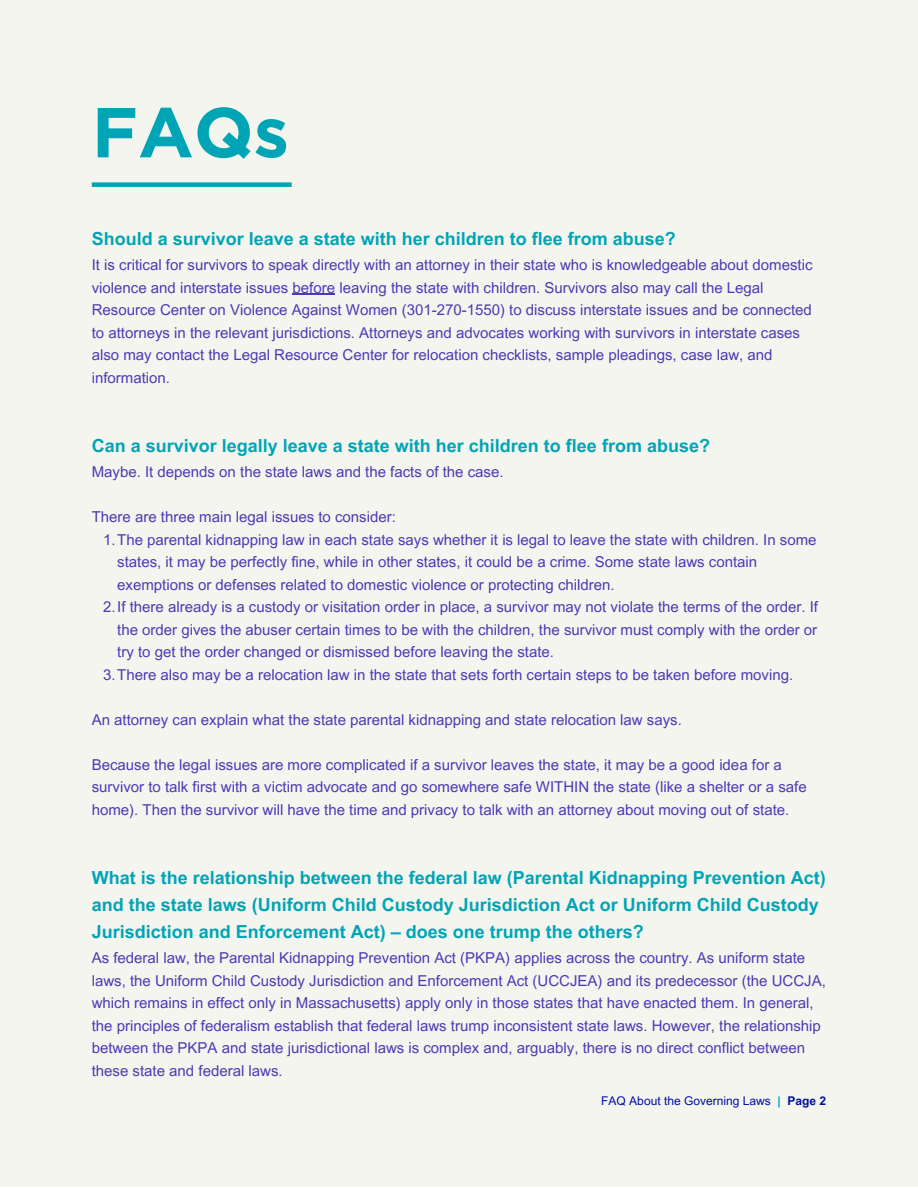
<style>
.page{position:relative;width:918px;height:1188px;background:#fff}
.page>*{position:absolute;margin:0;border:0;box-sizing:border-box;transform-origin:0 0}
.t1{font:700 70.5px "Gotham";color:#00a5b5}
.t2{font:700 18px/27px "Arial MT Pro";color:#00a5b5}
.t3{font:15px/22.5px "Arial MT Pro";color:#4b39b5}
.t4{font:12px "Arial MT Pro";color:#000f9f}
.s1{font-weight:700;color:#00a5b5}
.s2{font-weight:700}
</style>
<div class="page">
<div style="left:0;top:0;width:918px;height:1187px;background:#f5f5ef"></div>
<hr style="left:293px;top:294px;width:42px;height:1px;background:#4b39b5">
<div style="left:92px;top:182px;width:200px;height:5px;background:#00a5b5"></div>
<h1 class="t1" style="left:92px;top:86px;width:199px">FAQs</h1>
<p class="t2" style="left:92px;top:226px;width:586px">Should a survivor leave a state with her children to flee from abuse?</p>
<p class="t3" style="left:92px;top:254px;width:722px">It is critical for survivors to speak directly with an attorney in their state who is knowledgeable about domestic violence and interstate issues before leaving the state with children. Survivors also may call the Legal Resource Center on Violence Against Women (301-270-1550) to discuss interstate issues and be connected to attorneys in the relevant jurisdictions. Attorneys and advocates working with survivors in interstate cases also may contact the Legal Resource Center for relocation checklists, sample pleadings, case law, and information.</p>
<p class="t2" style="left:92px;top:433px;width:620px">Can a survivor legally leave a state with her children to flee from abuse?</p>
<p class="t3" style="left:92px;top:461px;width:413px">Maybe. It depends on the state laws and the facts of the case.</p>
<p class="t3" style="left:92px;top:506px;width:306px">There are three main legal issues to consider:</p>
<p class="t3" style="left:103px;top:529px;width:715px">1.The parental kidnapping law in each state says whether it is legal to leave the state with children. In some</p>
<p class="t3" style="left:117px;top:551px;width:642px">states, it may be perfectly fine, while in other states, it could be a crime. Some state laws contain</p>
<p class="t3" style="left:117px;top:574px;width:499px">exemptions or defenses related to domestic violence or protecting children.</p>
<p class="t3" style="left:103px;top:596px;width:716px">2.If there already is a custody or visitation order in place, a survivor may not violate the terms of the order. If</p>
<p class="t3" style="left:117px;top:619px;width:702px">the order gives the abuser certain times to be with the children, the survivor must comply with the order or</p>
<p class="t3" style="left:117px;top:641px;width:438px">try to get the order changed or dismissed before leaving the state.</p>
<p class="t3" style="left:103px;top:664px;width:691px">3.There also may be a relocation law in the state that sets forth certain steps to be taken before moving.</p>
<p class="t3" style="left:92px;top:709px;width:592px">An attorney can explain what the state parental kidnapping and state relocation law says.</p>
<p class="t3" style="left:92px;top:754px;width:716px">Because the legal issues are more complicated if a survivor leaves the state, it may be a good idea for a survivor to talk first with a victim advocate and go somewhere safe WITHIN the state (like a shelter or a safe home). Then the survivor will have the time and privacy to talk with an attorney about moving out of state.</p>
<p class="t2" style="left:92px;top:865px;width:736px">What is the relationship between the federal law (Parental Kidnapping Prevention Act) and the state laws (Uniform Child Custody Jurisdiction Act or Uniform Child Custody<br>Jurisdiction and Enforcement Act) – does one trump the others?</p>
<p class="t3" style="left:92px;top:947px;width:736px">As federal law, the Parental Kidnapping Prevention Act (PKPA) applies across the country. As uniform state laws, the Uniform Child Custody Jurisdiction and Enforcement Act (UCCJEA) and its predecessor (the UCCJA, which remains in effect only in Massachusetts) apply only in those states that have enacted them. In general, the principles of federalism establish that federal laws trump inconsistent state laws. However, the relationship between the PKPA and state jurisdictional laws is complex and, arguably, there is no direct conflict between these state and federal laws.</p>
<p class="t4" style="left:601px;top:1094px;width:226px">FAQ About the Governing Laws <span class="s1">|</span> <span class="s2">Page 2</span></p>
</div>
